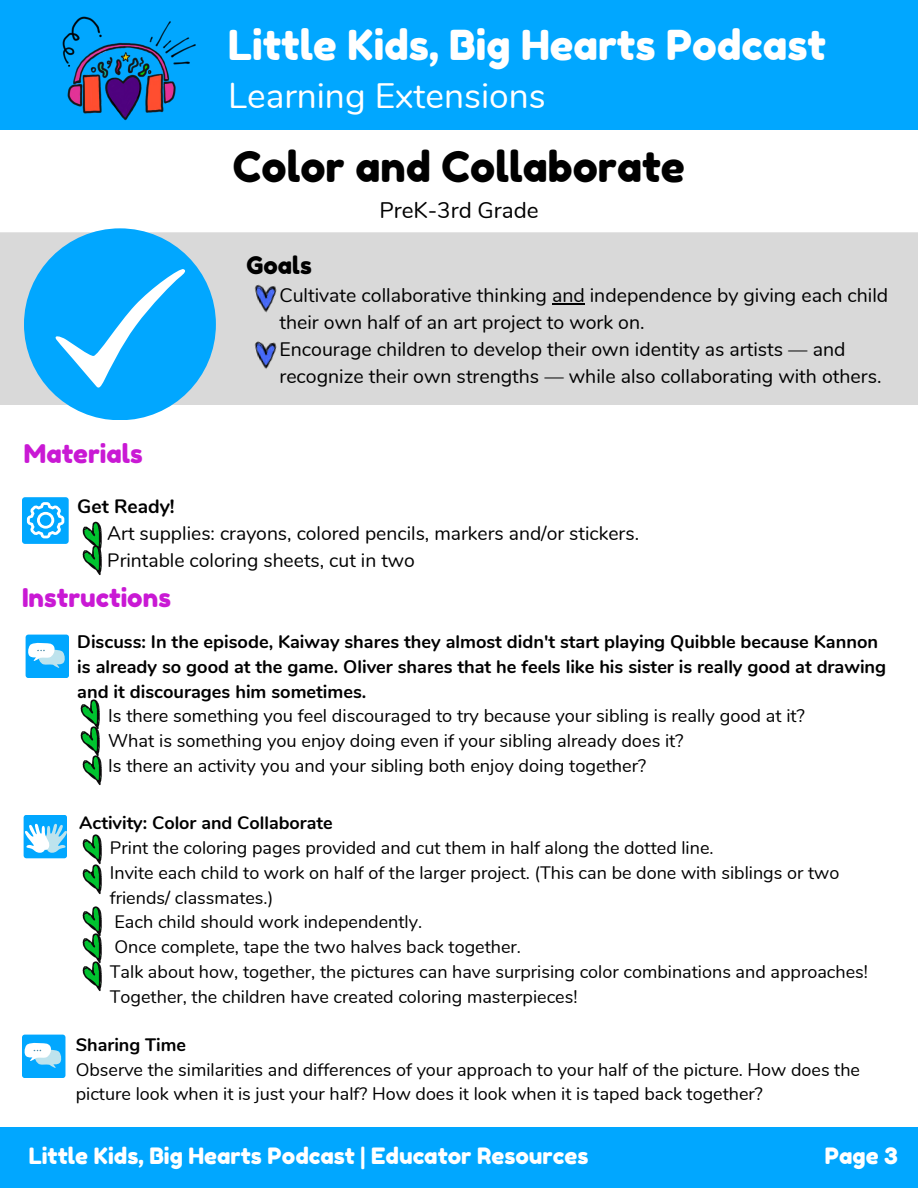
<style>
.page{position:relative;width:918px;height:1188px;background:#fff}
.page>*{position:absolute;margin:0;border:0;box-sizing:border-box;transform-origin:0 0}
.t1{font:42px "Fredoka One";color:#000}
.t2{font:41.25px "Fredoka One";color:#fff}
.t3{font:35.25px "Nunito";color:#fff}
.t4{font:25.8px "Fredoka One";color:#c919d4}
.t5{font:24px "Fredoka One";color:#000}
.t6{font:22.5px "Fredoka One";color:#fff}
.t7{font:22.5px "Nunito";color:#000}
.t8{font:19.5px/27px "Nunito";color:#000}
.t9{font:19.35px/27px "Nunito";color:#000}
.t10{font:700 19.35px "Nunito";color:#000}
.t11{font:700 18.15px/24.8px "Nunito";color:#000}
.t12{font:18.15px/24.8px "Nunito";color:#000}
.t13{font:18px/24.8px "Nunito";color:#000}
.t14{font:700 18px "Nunito";color:#000}
</style>
<div class="page">
<div style="left:0;top:0;width:918px;height:130px;background:#01a7ff"></div>
<img style="left:62px;top:16px;width:134px;height:105px">
<div style="left:0;top:232px;width:918px;height:172px;background:#d9d9d9"></div>
<div style="left:24px;top:228px;width:192px;height:192px;background:#01a7ff;border-radius:50%"></div>
<svg style="left:55px;top:269px;width:130px;height:119px"></svg>
<hr style="left:552px;top:304px;width:33px;height:1px;background:#000">
<img style="left:254px;top:341px;width:23px;height:28px">
<img style="left:254px;top:284px;width:23px;height:29px">
<div style="left:22px;top:497px;width:47px;height:47px;background:#01a7ff;border-radius:3px"></div>
<svg style="left:27px;top:502px;width:37px;height:36px"></svg>
<div style="left:24px;top:815px;width:43px;height:43px;background:#01a7ff;border-radius:3px"></div>
<svg style="left:25px;top:824px;width:42px;height:29px"></svg>
<img style="left:82px;top:906px;width:20px;height:21px">
<img style="left:82px;top:834px;width:20px;height:24px">
<img style="left:82px;top:521px;width:20px;height:18px">
<div style="left:22px;top:1035px;width:43px;height:43px;background:#01a7ff;border-radius:3px"></div>
<svg style="left:24px;top:1042px;width:38px;height:26px"></svg>
<div style="left:26px;top:635px;width:43px;height:43px;background:#01a7ff;border-radius:3px"></div>
<svg style="left:28px;top:642px;width:37px;height:26px"></svg>
<img style="left:80px;top:699px;width:20px;height:21px">
<img style="left:80px;top:720px;width:20px;height:29px">
<img style="left:82px;top:749px;width:20px;height:37px">
<div style="left:0;top:1127px;width:918px;height:61px;background:#01a7ff"></div>
<img style="left:82px;top:539px;width:20px;height:37px">
<img style="left:82px;top:858px;width:20px;height:37px">
<img style="left:82px;top:927px;width:20px;height:28px">
<img style="left:82px;top:955px;width:20px;height:37px">
<h2 class="t2" style="left:228px;top:20px;width:599px">Little Kids, Big Hearts Podcast</h2>
<h3 class="t3" style="left:228px;top:73px;width:319px">Learning Extensions</h3>
<h1 class="t1" style="left:233px;top:141px;width:454px">Color and Collaborate</h1>
<p class="t7" style="left:379px;top:195px;width:161px">PreK-3rd Grade</p>
<h3 class="t5" style="left:246px;top:251px;width:67px">Goals</h3>
<p class="t8" style="left:279px;top:283px;width:610px">Cultivate collaborative thinking and independence by giving each child their own half of an art project to work on.<br>Encourage children to develop their own identity as artists — and recognize their own strengths — while also collaborating with others.</p>
<h3 class="t4" style="left:24px;top:438px;width:120px">Materials</h3>
<p class="t10" style="left:77px;top:494px;width:99px">Get Ready!</p>
<p class="t9" style="left:107px;top:520px;width:533px">Art supplies: crayons, colored pencils, markers and/or stickers.<br>Printable coloring sheets, cut in two</p>
<h3 class="t4" style="left:22px;top:582px;width:150px">Instructions</h3>
<p class="t11" style="left:77px;top:630px;width:810px">Discuss: In the episode, Kaiway shares they almost didn't start playing Quibble because Kannon is already so good at the game. Oliver shares that he feels like his sister is really good at drawing and it discourages him sometimes.</p>
<p class="t12" style="left:108px;top:704px;width:698px">Is there something you feel discouraged to try because your sibling is really good at it?<br>What is something you enjoy doing even if your sibling already does it?<br>Is there an activity you and your sibling both enjoy doing together?</p>
<p class="t14" style="left:79px;top:811px;width:255px">Activity: Color and Collaborate</p>
<p class="t13" style="left:110px;top:836px;width:760px">Print the coloring pages provided and cut them in half along the dotted line.<br>Invite each child to work on half of the larger project. (This can be done with siblings or two friends/ classmates.)<br>Each child should work independently.<br>Once complete, tape the two halves back together.<br>Talk about how, together, the pictures can have surprising color combinations and approaches!<br>Together, the children have created coloring masterpieces!</p>
<p class="t14" style="left:76px;top:1033px;width:112px">Sharing Time</p>
<p class="t13" style="left:76px;top:1057px;width:786px">Observe the similarities and differences of your approach to your half of the picture. How does the picture look when it is just your half? How does it look when it is taped back together?</p>
<p class="t6" style="left:29px;top:1143px;width:561px">Little Kids, Big Hearts Podcast | Educator Resources</p>
<p class="t6" style="left:825px;top:1143px;width:75px">Page 3</p>
</div>
